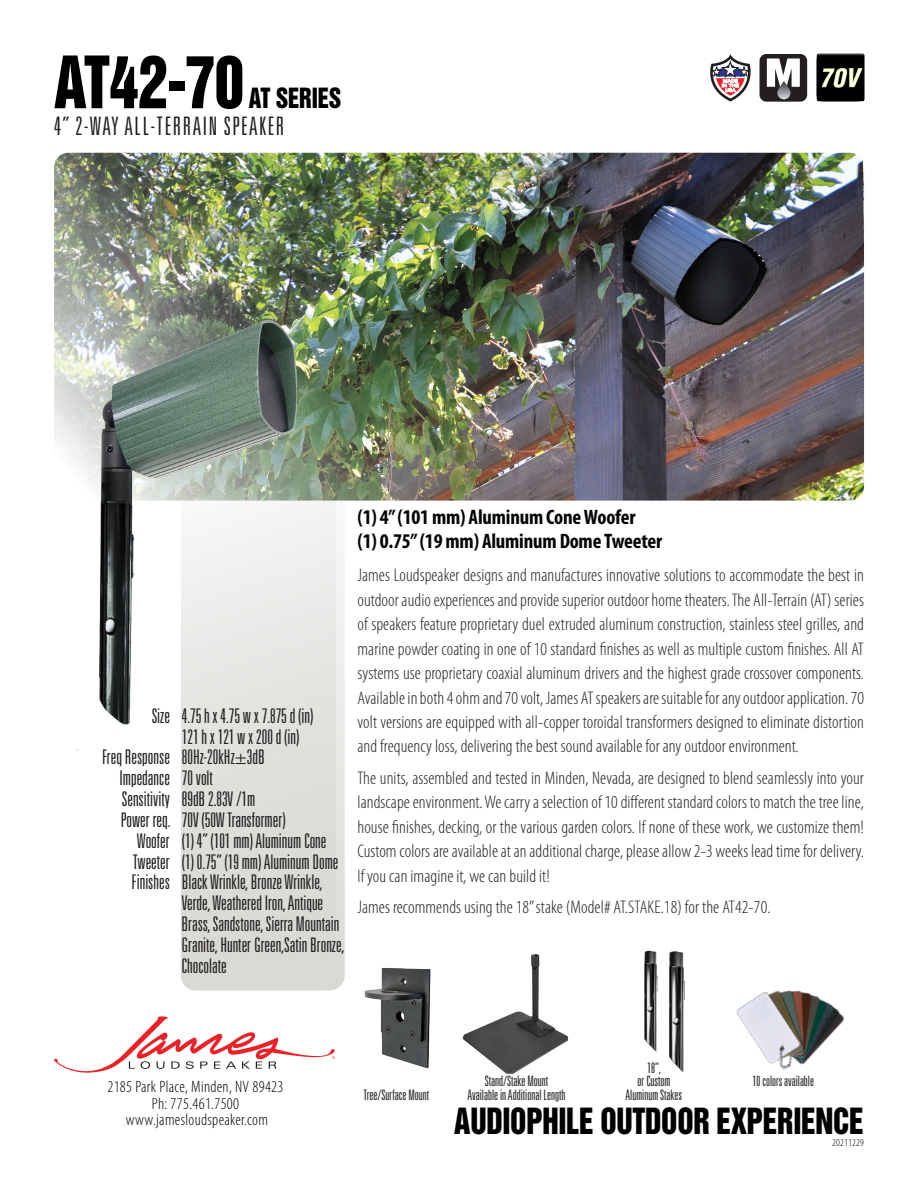
<style>
.page{position:relative;width:918px;height:1188px;background:#fff}
.page>*{position:absolute;margin:0;border:0;box-sizing:border-box;transform-origin:0 0}
.t1{font:66px "Helvetica Inserat LT Std";letter-spacing:-.01em;color:#000;scale:.89 1}
.t2{font:33px "Helvetica Inserat LT Std";letter-spacing:-.01em;color:#000;scale:.89 1}
.t3{font:300 ultra-condensed 25.5px "Univers LT Std";letter-spacing:.06em;color:#231f20}
.t4{font:25.5px "Helvetica Inserat LT Std";letter-spacing:-.01em;color:#000;scale:.89 1}
.t5{font:700 condensed 21px "Myriad Pro";letter-spacing:-.01em;color:#040503}
.t6{font:300 ultra-condensed 20.25px/20.9px "Univers LT Std";color:#231f20}
.t7{font:300 condensed 18.3px/24.5px "Myriad Pro";letter-spacing:.005em;color:#231f20;text-align:justify}
.t8{font:300 condensed 16.5px/16.5px "Myriad Pro";letter-spacing:.02em;color:#040503;text-align:center}
.t9{font:300 ultra-condensed 14.4px "Univers LT Std";color:#231f20}
.t10{font:300 ultra-condensed 14.1px "Univers LT Std";color:#231f20}
.t11{font:300 condensed 10.5px "Myriad Pro";letter-spacing:.02em;color:#040503}
.t12{font:3.75px "Helvetica";color:#ec2029}
</style>
<div class="page">
<svg style="left:54px;top:1016px;width:281px;height:57px"></svg>
<div style="left:181px;top:473px;width:164px;height:517px;background:#d9d9d5;border-radius:15px"></div>
<svg style="left:710px;top:54px;width:41px;height:48px"></svg>
<div style="left:760px;top:54px;width:47px;height:48px;background:#231f20;border-radius:7px"></div>
<svg style="left:760px;top:54px;width:45px;height:48px"></svg>
<svg style="left:777px;top:81px;width:14px;height:18px"></svg>
<img style="left:816px;top:53px;width:49px;height:49px">
<img style="left:669px;top:951px;width:16px;height:121px">
<img style="left:644px;top:950px;width:14px;height:102px">
<img style="left:462px;top:954px;width:107px;height:120px">
<img style="left:364px;top:967px;width:67px;height:102px">
<img style="left:736px;top:990px;width:109px;height:80px">
<img style="left:54px;top:153px;width:810px;height:348px">
<img style="left:54px;top:266px;width:287px;height:485px">
<p class="t1" style="left:54px;top:43px;width:215px">AT42-70</p>
<p class="t4" style="left:249px;top:83px;width:106px">AT SERIES</p>
<p class="t3" style="left:54px;top:113px;width:232px">4” 2-WAY ALL-TERRAIN SPEAKER</p>
<p class="t6" style="left:152px;top:705px;width:163px">Size 4.75 h x 4.75 w x 7.875 d (in)</p>
<p class="t6" style="left:182px;top:726px;width:119px">121 h x 121 w x 200 d (in)</p>
<p class="t6" style="left:102px;top:747px;width:164px">Freq Response 80Hz-20kHz±3dB</p>
<p class="t6" style="left:120px;top:768px;width:95px">Impedance 70 volt</p>
<p class="t6" style="left:122px;top:788px;width:135px">Sensitivity 89dB 2.83V /1m</p>
<p class="t6" style="left:121px;top:809px;width:167px">Power req. 70V (50W Transformer)</p>
<p class="t6" style="left:137px;top:830px;width:191px">Woofer (1) 4” (101 mm) Aluminum Cone</p>
<p class="t6" style="left:133px;top:851px;width:207px">Tweeter (1) 0.75” (19 mm) Aluminum Dome</p>
<p class="t6" style="left:132px;top:872px;width:193px">Finishes Black Wrinkle, Bronze Wrinkle,</p>
<p class="t6" style="left:182px;top:893px;width:164px">Verde, Weathered Iron, Antique<br>Brass, Sandstone, Sierra Mountain<br>Granite, Hunter Green,Satin Bronze,<br>Chocolate</p>
<p class="t5" style="left:357px;top:504px;width:280px">(1) 4” (101 mm) Aluminum Cone Woofer</p>
<p class="t5" style="left:357px;top:528px;width:306px">(1) 0.75” (19 mm) Aluminum Dome Tweeter</p>
<p class="t7" style="left:357px;top:563px;width:508px">James Loudspeaker designs and manufactures innovative solutions to accommodate the best in outdoor audio experiences and provide superior outdoor home theaters. The All-Terrain (AT) series of speakers feature proprietary duel extruded aluminum construction, stainless steel grilles, and marine powder coating in one of 10 standard finishes as well as multiple custom finishes. All AT systems use proprietary coaxial aluminum drivers and the highest grade crossover components.<br>Available in both 4 ohm and 70 volt, James AT speakers are suitable for any outdoor application. 70 volt versions are equipped with all-copper toroidal transformers designed to eliminate distortion and frequency loss, delivering the best sound available for any outdoor environment.</p>
<p class="t7" style="left:357px;top:766px;width:508px">The units, assembled and tested in Minden, Nevada, are designed to blend seamlessly into your landscape environment. We carry a selection of 10 different standard colors to match the tree line, house finishes, decking, or the various garden colors. If none of these work, we customize them!<br>Custom colors are available at an additional charge, please allow 2-3 weeks lead time for delivery.<br>If you can imagine it, we can build it!</p>
<p class="t7" style="left:357px;top:895px;width:415px">James recommends using the 18” stake (Model# AT.STAKE.18) for the AT42-70.</p>
<p class="t8" style="left:107px;top:1079px;width:178px">2185 Park Place, Minden, NV 89423<br>Ph: 775.461.7500 www.jamesloudspeaker.com</p>
<p class="t12" style="left:332px;top:1055px;width:4px">®</p>
<p class="t9" style="left:485px;top:1074px;width:65px">Stand/Stake Mount</p>
<p class="t9" style="left:364px;top:1087px;width:67px">Tree/Surface Mount</p>
<p class="t9" style="left:467px;top:1087px;width:100px">Available in Additional Length</p>
<p class="t9" style="left:647px;top:1060px;width:15px">18”,</p>
<p class="t9" style="left:637px;top:1074px;width:34px">or Custom</p>
<p class="t9" style="left:625px;top:1087px;width:58px">Aluminum Stakes</p>
<p class="t10" style="left:753px;top:1074px;width:63px">10 colors available</p>
<h2 class="t2" style="left:454px;top:1101px;width:462px">AUDIOPHILE OUTDOOR EXPERIENCE</h2>
<p class="t11" style="left:832px;top:1137px;width:33px">20211229</p>
</div>
